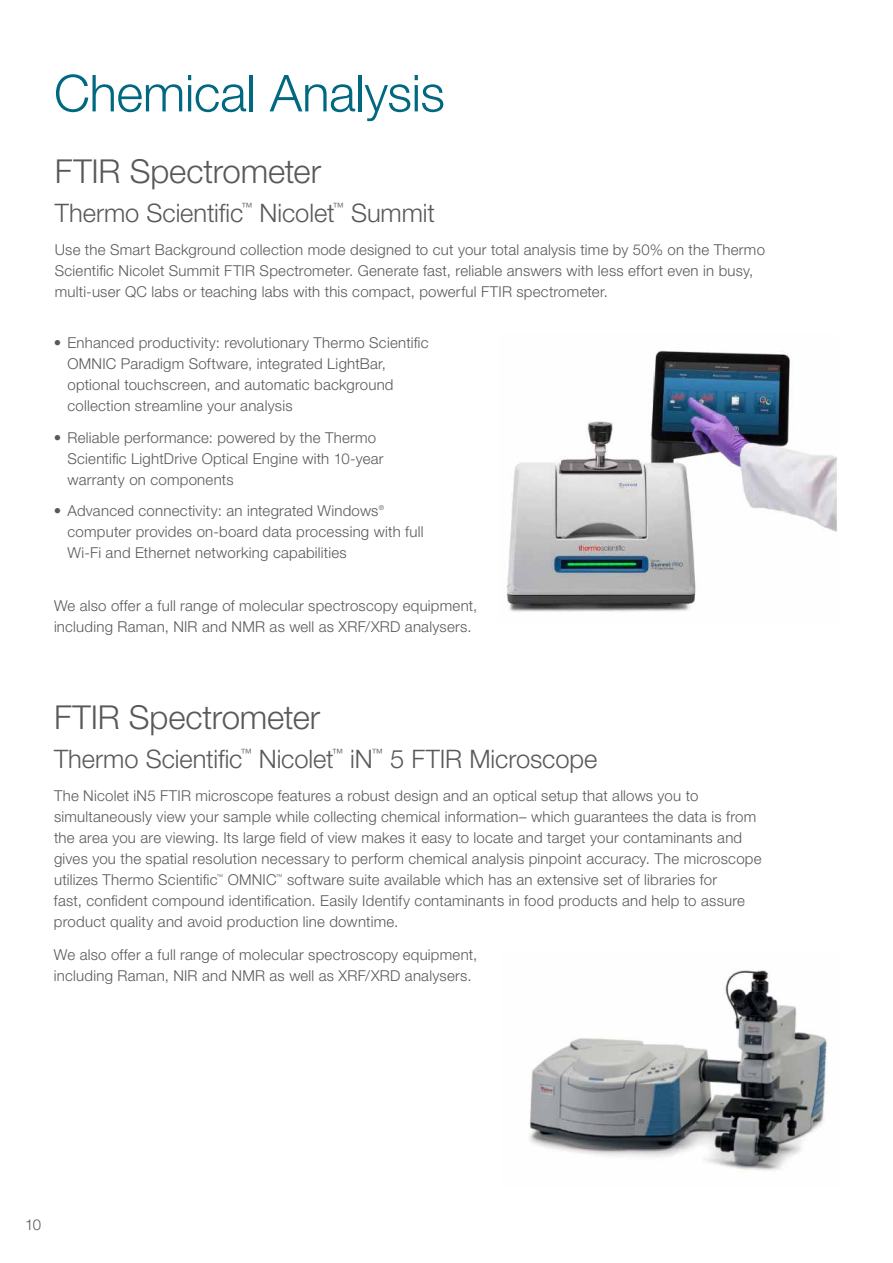
<style>
.page{position:relative;width:893px;height:1263px;background:#fff}
.page>*{position:absolute;margin:0;border:0;box-sizing:border-box;transform-origin:0 0}
.t1{font:300 51px "Helvetica Neue LT Std";letter-spacing:-.01em;color:#006880}
.t2{font:300 33px "Helvetica Neue LT Std";letter-spacing:-.005em;color:#58595b}
.t3{font:300 25.5px "Helvetica Neue LT Std";letter-spacing:-.005em;color:#58595b}
.t4{font:300 15px/21px "Helvetica Neue LT Std";letter-spacing:.015em;color:#58595b}
.t5{font:300 6.75px "Helvetica Neue LT Std";color:#58595b}
</style>
<div class="page">
<img style="left:506px;top:350px;width:331px;height:262px">
<img style="left:529px;top:970px;width:299px;height:201px">
<h1 class="t1" style="left:54px;top:62px;width:392px">Chemical Analysis</h1>
<h2 class="t2" style="left:55px;top:151px;width:268px">FTIR Spectrometer</h2>
<h3 class="t3" style="left:55px;top:197px;width:382px">Thermo Scientific<sup>™</sup> Nicolet<sup>™</sup> Summit</h3>
<p class="t4" style="left:55px;top:238px;width:712px">Use the Smart Background collection mode designed to cut your total analysis time by 50% on the Thermo<br>Scientific Nicolet Summit FTIR Spectrometer. Generate fast, reliable answers with less effort even in busy, multi-user QC labs or teaching labs with this compact, powerful FTIR spectrometer.</p>
<p class="t4" style="left:67px;top:332px;width:363px;text-indent:-13px">• Enhanced productivity: revolutionary Thermo Scientific OMNIC Paradigm Software, integrated LightBar, optional touchscreen, and automatic background collection streamline your analysis</p>
<p class="t4" style="left:67px;top:426px;width:318px;text-indent:-13px">• Reliable performance: powered by the Thermo<br>Scientific LightDrive Optical Engine with 10-year warranty on components</p>
<p class="t4" style="left:54px;top:500px;width:326px">• Advanced connectivity: an integrated Windows</p>
<p class="t5" style="left:379px;top:503px;width:7px">®</p>
<p class="t4" style="left:68px;top:521px;width:357px">computer provides on-board data processing with full<br>Wi-Fi and Ethernet networking capabilities</p>
<p class="t4" style="left:54px;top:595px;width:425px">We also offer a full range of molecular spectroscopy equipment, including Raman, NIR and NMR as well as XRF/XRD analysers.</p>
<h2 class="t2" style="left:54px;top:697px;width:268px">FTIR Spectrometer</h2>
<h3 class="t3" style="left:54px;top:743px;width:545px">Thermo Scientific<sup>™</sup> Nicolet<sup>™</sup> iN<sup>™</sup> 5 FTIR Microscope</h3>
<p class="t4" style="left:54px;top:784px;width:709px">The Nicolet iN5 FTIR microscope features a robust design and an optical setup that allows you to simultaneously view your sample while collecting chemical information– which guarantees the data is from the area you are viewing. Its large field of view makes it easy to locate and target your contaminants and gives you the spatial resolution necessary to perform chemical analysis pinpoint accuracy. The microscope utilizes Thermo Scientific</p>
<p class="t5" style="left:217px;top:872px;width:8px">™</p>
<p class="t4" style="left:228px;top:868px;width:50px">OMNIC</p>
<p class="t5" style="left:276px;top:872px;width:8px">™</p>
<p class="t4" style="left:54px;top:868px;width:692px;text-indent:233px">software suite available which has an extensive set of libraries for fast, confident compound identification. Easily Identify contaminants in food products and help to assure product quality and avoid production line downtime.</p>
<p class="t4" style="left:54px;top:943px;width:425px">We also offer a full range of molecular spectroscopy equipment, including Raman, NIR and NMR as well as XRF/XRD analysers.</p>
<p class="t4" style="left:25px;top:1214px;width:18px">10</p>
</div>
